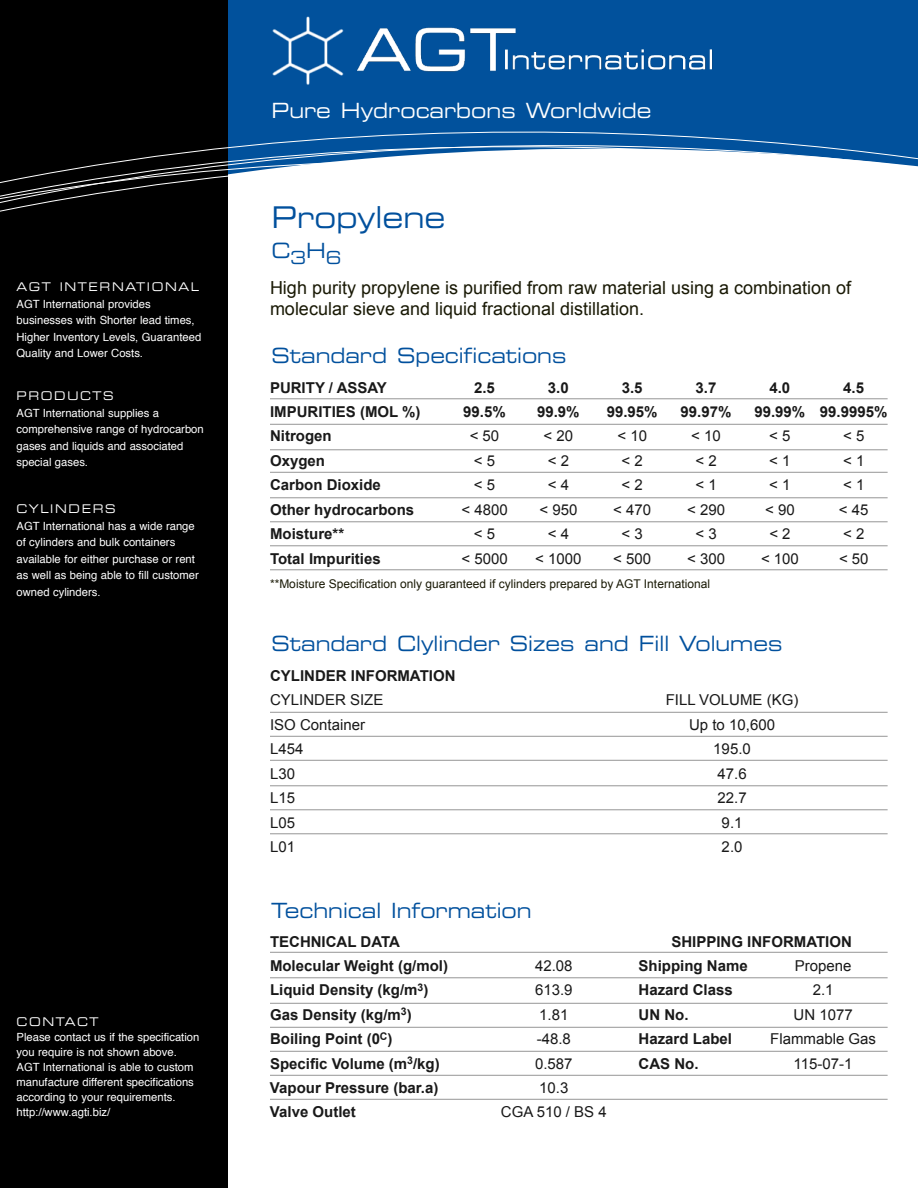
<style>
.page{position:relative;width:918px;height:1188px;background:#fff}
.page>*{position:absolute;margin:0;border:0;box-sizing:border-box;transform-origin:0 0}
.t1{font:30px "Eurostile LT Std Ex 2";color:#01509d;scale:.9 1}
.t2{font:21px "Eurostile LT Std Ex 2";color:#01509d;scale:.9 1}
.t3{font:21px "Eurostile LT Std Ex 2";color:#fff;scale:.9 1}
.t4{font:18px/21.6px "Arial";color:#191905}
.t5{font:700 15px "Arial";color:#191919}
.t6{font:15px "Arial";color:#191919}
.t7{font:12px "Arial";color:#191905}
.t8{font:12px "Eurostile LT Std Ex 2";letter-spacing:.15em;color:#fff;scale:.9 1}
.t9{font:11.25px/16.5px "Helvetica";color:#fff}
</style>
<div class="page">
<div style="left:228px;top:0;width:690px;height:36px;background:#01519c"></div>
<div style="left:0;top:0;width:228px;height:1188px;background:#000"></div>
<div style="left:228px;top:36px;width:690px;height:15px;background:#01519c"></div>
<div style="left:228px;top:51px;width:690px;height:13px;background:#01519c"></div>
<svg style="left:0;top:64px;width:918px;height:148px"></svg>
<hr style="left:270px;top:399px;width:618px;height:1px;background:#969696">
<hr style="left:270px;top:424px;width:618px;height:1px;background:#969696">
<hr style="left:270px;top:450px;width:618px;height:1px;background:#969696">
<hr style="left:270px;top:472px;width:618px;height:1px;background:#969696">
<hr style="left:270px;top:498px;width:618px;height:1px;background:#969696">
<hr style="left:270px;top:522px;width:618px;height:1px;background:#969696">
<hr style="left:270px;top:546px;width:618px;height:1px;background:#969696">
<hr style="left:270px;top:570px;width:618px;height:1px;background:#969696">
<hr style="left:270px;top:952px;width:618px;height:1px;background:#969696">
<hr style="left:270px;top:978px;width:618px;height:1px;background:#969696">
<hr style="left:270px;top:1003px;width:618px;height:1px;background:#969696">
<hr style="left:270px;top:1027px;width:618px;height:1px;background:#969696">
<hr style="left:270px;top:1051px;width:618px;height:1px;background:#969696">
<hr style="left:270px;top:1075px;width:618px;height:1px;background:#969696">
<hr style="left:270px;top:1099px;width:618px;height:1px;background:#969696">
<hr style="left:270px;top:712px;width:618px;height:1px;background:#969696">
<hr style="left:270px;top:736px;width:618px;height:1px;background:#969696">
<hr style="left:270px;top:760px;width:618px;height:1px;background:#969696">
<hr style="left:270px;top:786px;width:618px;height:1px;background:#969696">
<hr style="left:270px;top:810px;width:618px;height:1px;background:#969696">
<hr style="left:270px;top:834px;width:618px;height:1px;background:#969696">
<img style="left:262px;top:0;width:491px;height:105px">
<p class="t8" style="left:16px;top:278px;width:131px">AGT Int ernati</p>
<p class="t8" style="left:152px;top:278px;width:54px">onal</p>
<p class="t9" style="left:16px;top:296px;width:186px">AGT International provides businesses with Shorter lead times,<br>Higher Inventory Levels, Guaranteed<br>Quality and Lower Costs.</p>
<p class="t8" style="left:16px;top:388px;width:110px">PRODUCTS</p>
<p class="t9" style="left:16px;top:405px;width:189px">AGT International supplies a comprehensive range of hydrocarbon gases and liquids and associated special gases.</p>
<p class="t8" style="left:16px;top:501px;width:112px">CYLIN DERS</p>
<p class="t9" style="left:16px;top:518px;width:184px">AGT International has a wide range of cylinders and bulk containers available for either purchase or rent as well as being able to fill customer owned cylinders.</p>
<p class="t8" style="left:16px;top:1013px;width:28px">CON</p>
<p class="t8" style="left:56px;top:1013px;width:49px">TACT</p>
<p class="t9" style="left:16px;top:1030px;width:184px;line-height:15px">Please contact us if the specification you require is not shown above.<br>AGT International is able to custom manufacture different specifications according to your requirements. http://www.agti.biz/</p>
<h2 class="t3" style="left:272px;top:96px;width:424px">Pure Hydrocarbons Worldwide</h2>
<h1 class="t1" style="left:272px;top:197px;width:195px">Propylene</h1>
<h2 class="t2" style="left:272px;top:236px;width:79px">C<sub>3</sub>H<sub>6</sub></h2>
<h3 class="t4" style="left:270px;top:277px;width:583px">High purity propylene is purified from raw material using a combination of molecular sieve and liquid fractional distillation.</h3>
<h2 class="t2" style="left:272px;top:341px;width:329px">Standard Specifications</h2>
<h3 class="t5" style="left:270px;top:377px;width:118px">PURITY / ASSAY</h3>
<h3 class="t5" style="left:474px;top:377px;width:22px">2.5</h3>
<h3 class="t5" style="left:548px;top:377px;width:22px">3.0</h3>
<h3 class="t5" style="left:622px;top:377px;width:22px">3.5</h3>
<h3 class="t5" style="left:696px;top:377px;width:22px">3.7</h3>
<h3 class="t5" style="left:769px;top:377px;width:22px">4.0</h3>
<h3 class="t5" style="left:843px;top:377px;width:22px">4.5</h3>
<h3 class="t5" style="left:270px;top:402px;width:152px">IMPURITIES (MOL %)</h3>
<h3 class="t5" style="left:463px;top:402px;width:44px">99.5%</h3>
<h3 class="t5" style="left:537px;top:402px;width:44px">99.9%</h3>
<h3 class="t5" style="left:607px;top:402px;width:52px">99.95%</h3>
<h3 class="t5" style="left:681px;top:402px;width:52px">99.97%</h3>
<h3 class="t5" style="left:754px;top:402px;width:135px">99.99% 99.9995%</h3>
<h3 class="t5" style="left:270px;top:426px;width:63px">Nitrogen</h3>
<h3 class="t6" style="left:470px;top:426px;width:31px">&lt; 50</h3>
<h3 class="t6" style="left:544px;top:426px;width:31px">&lt; 20</h3>
<h3 class="t6" style="left:617px;top:426px;width:31px">&lt; 10</h3>
<h3 class="t6" style="left:691px;top:426px;width:31px">&lt; 10</h3>
<h3 class="t6" style="left:769px;top:426px;width:23px">&lt; 5</h3>
<h3 class="t6" style="left:843px;top:426px;width:23px">&lt; 5</h3>
<h3 class="t5" style="left:270px;top:451px;width:57px">Oxygen</h3>
<h3 class="t6" style="left:474px;top:451px;width:23px">&lt; 5</h3>
<h3 class="t6" style="left:548px;top:451px;width:23px">&lt; 2</h3>
<h3 class="t6" style="left:622px;top:451px;width:23px">&lt; 2</h3>
<h3 class="t6" style="left:695px;top:451px;width:23px">&lt; 2</h3>
<h3 class="t6" style="left:769px;top:451px;width:23px">&lt; 1</h3>
<h3 class="t6" style="left:843px;top:451px;width:23px">&lt; 1</h3>
<h3 class="t5" style="left:270px;top:475px;width:112px">Carbon Dioxide</h3>
<h3 class="t6" style="left:474px;top:475px;width:23px">&lt; 5</h3>
<h3 class="t6" style="left:548px;top:475px;width:23px">&lt; 4</h3>
<h3 class="t6" style="left:622px;top:475px;width:23px">&lt; 2</h3>
<h3 class="t6" style="left:695px;top:475px;width:23px">&lt; 1</h3>
<h3 class="t6" style="left:769px;top:475px;width:23px">&lt; 1</h3>
<h3 class="t6" style="left:843px;top:475px;width:23px">&lt; 1</h3>
<h3 class="t5" style="left:270px;top:500px;width:146px">Other hydrocarbons</h3>
<h3 class="t6" style="left:461px;top:500px;width:48px">&lt; 4800</h3>
<h3 class="t6" style="left:539px;top:500px;width:39px">&lt; 950</h3>
<h3 class="t6" style="left:613px;top:500px;width:39px">&lt; 470</h3>
<h3 class="t6" style="left:687px;top:500px;width:39px">&lt; 290</h3>
<h3 class="t6" style="left:765px;top:500px;width:31px">&lt; 90</h3>
<h3 class="t6" style="left:839px;top:500px;width:31px">&lt; 45</h3>
<h3 class="t5" style="left:270px;top:524px;width:76px">Moisture**</h3>
<h3 class="t6" style="left:474px;top:524px;width:23px">&lt; 5</h3>
<h3 class="t6" style="left:548px;top:524px;width:23px">&lt; 4</h3>
<h3 class="t6" style="left:622px;top:524px;width:23px">&lt; 3</h3>
<h3 class="t6" style="left:695px;top:524px;width:23px">&lt; 3</h3>
<h3 class="t6" style="left:769px;top:524px;width:23px">&lt; 2</h3>
<h3 class="t6" style="left:843px;top:524px;width:23px">&lt; 2</h3>
<h3 class="t5" style="left:270px;top:548px;width:112px">Total Impurities</h3>
<h3 class="t6" style="left:461px;top:548px;width:48px">&lt; 5000</h3>
<h3 class="t6" style="left:535px;top:548px;width:48px">&lt; 1000</h3>
<h3 class="t6" style="left:613px;top:548px;width:39px">&lt; 500</h3>
<h3 class="t6" style="left:687px;top:548px;width:39px">&lt; 300</h3>
<h3 class="t6" style="left:761px;top:548px;width:39px">&lt; 100</h3>
<h3 class="t6" style="left:839px;top:548px;width:31px">&lt; 50</h3>
<p class="t7" style="left:270px;top:576px;width:442px">**Moisture Specification only guaranteed if cylinders prepared by AGT International</p>
<h2 class="t2" style="left:272px;top:629px;width:569px">Standard Clylinder Sizes and Fill Volumes</h2>
<h3 class="t5" style="left:270px;top:666px;width:187px">CYLINDER INFORMATION</h3>
<h3 class="t6" style="left:270px;top:690px;width:115px">CYLINDER SIZE</h3>
<h3 class="t6" style="left:666px;top:690px;width:134px">FILL VOLUME (KG)</h3>
<h3 class="t6" style="left:270px;top:715px;width:97px">ISO Container</h3>
<h3 class="t6" style="left:689px;top:715px;width:87px">Up to 10,600</h3>
<h3 class="t6" style="left:270px;top:739px;width:35px">L454</h3>
<h3 class="t6" style="left:713px;top:739px;width:39px">195.0</h3>
<h3 class="t6" style="left:270px;top:764px;width:27px">L30</h3>
<h3 class="t6" style="left:717px;top:764px;width:31px">47.6</h3>
<h3 class="t6" style="left:270px;top:788px;width:27px">L15</h3>
<h3 class="t6" style="left:717px;top:788px;width:31px">22.7</h3>
<h3 class="t6" style="left:270px;top:812px;width:27px">L05</h3>
<h3 class="t6" style="left:722px;top:812px;width:22px">9.1</h3>
<h3 class="t6" style="left:270px;top:837px;width:27px">L01</h3>
<h3 class="t6" style="left:722px;top:837px;width:22px">2.0</h3>
<h2 class="t2" style="left:272px;top:896px;width:291px">Technical Information</h2>
<h3 class="t5" style="left:270px;top:931px;width:131px">TECHNICAL DATA</h3>
<h3 class="t5" style="left:671px;top:931px;width:182px">SHIPPING INFORMATION</h3>
<h3 class="t5" style="left:270px;top:956px;width:180px">Molecular Weight (g/mol)</h3>
<h3 class="t6" style="left:535px;top:956px;width:39px">42.08</h3>
<h3 class="t5" style="left:639px;top:956px;width:111px">Shipping Name</h3>
<h3 class="t6" style="left:795px;top:956px;width:58px">Propene</h3>
<h3 class="t5" style="left:270px;top:980px;width:160px">Liquid Density (kg/m<sup>3</sup>)</h3>
<h3 class="t6" style="left:535px;top:980px;width:39px">613.9</h3>
<h3 class="t5" style="left:639px;top:980px;width:96px">Hazard Class</h3>
<h3 class="t6" style="left:813px;top:980px;width:22px">2.1</h3>
<h3 class="t5" style="left:270px;top:1005px;width:143px">Gas Density (kg/m<sup>3</sup>)</h3>
<h3 class="t6" style="left:539px;top:1005px;width:31px">1.81</h3>
<h3 class="t5" style="left:639px;top:1005px;width:51px">UN No.</h3>
<h3 class="t6" style="left:794px;top:1005px;width:61px">UN 1077</h3>
<h3 class="t5" style="left:270px;top:1029px;width:124px">Boiling Point (0<sup>C</sup>)</h3>
<h3 class="t6" style="left:537px;top:1029px;width:36px">-48.8</h3>
<h3 class="t5" style="left:639px;top:1029px;width:95px">Hazard Label</h3>
<h3 class="t6" style="left:770px;top:1029px;width:107px">Flammable Gas</h3>
<h3 class="t5" style="left:270px;top:1053px;width:171px">Specific Volume (m<sup>3</sup>/kg)</h3>
<h3 class="t6" style="left:535px;top:1054px;width:39px">0.587</h3>
<h3 class="t5" style="left:639px;top:1053px;width:61px">CAS No.</h3>
<h3 class="t6" style="left:794px;top:1054px;width:60px">115-07-1</h3>
<h3 class="t5" style="left:270px;top:1078px;width:170px">Vapour Pressure (bar.a)</h3>
<h3 class="t6" style="left:539px;top:1078px;width:31px">10.3</h3>
<h3 class="t5" style="left:270px;top:1102px;width:87px">Valve Outlet</h3>
<h3 class="t6" style="left:501px;top:1102px;width:107px">CGA 510 / BS 4</h3>
</div>
